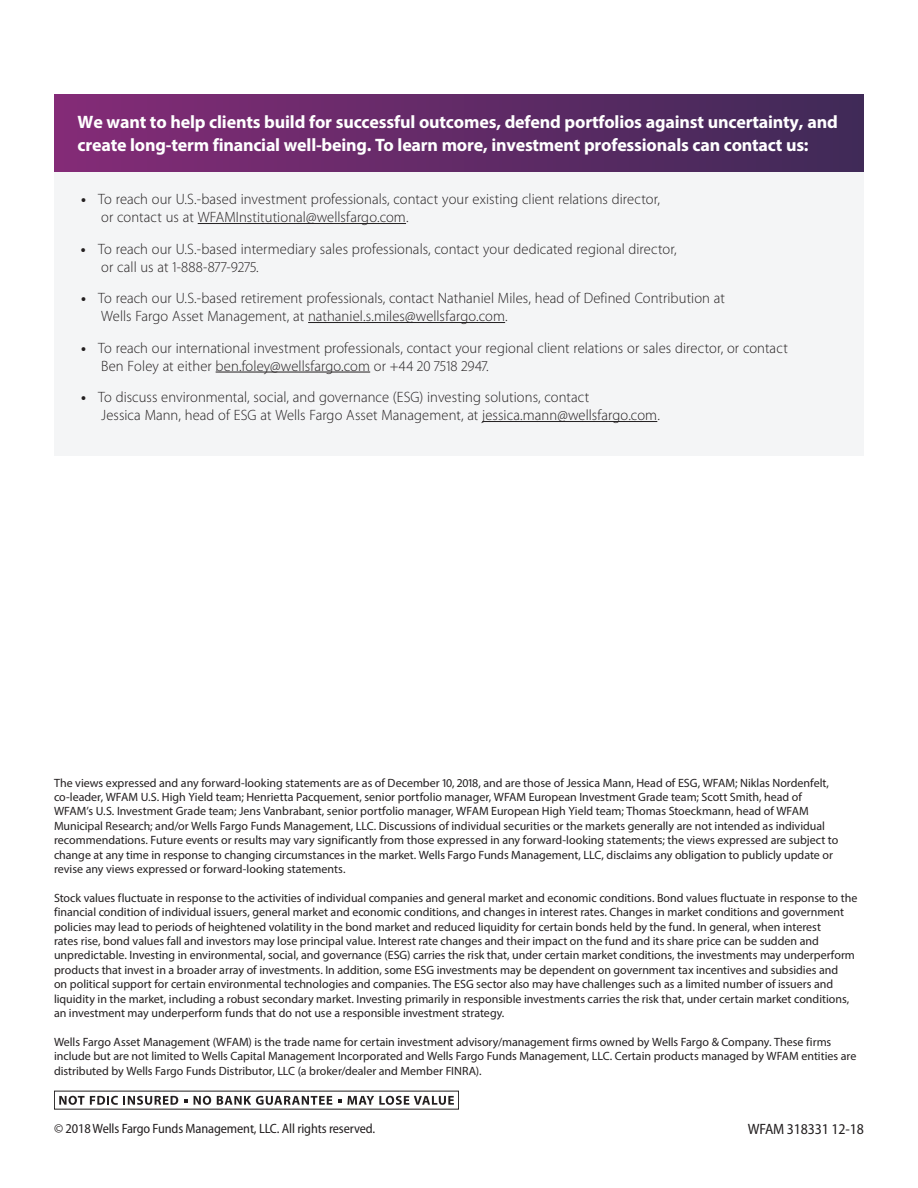
<style>
.page{position:relative;width:918px;height:1188px;background:#fff}
.page>*{position:absolute;margin:0;border:0;box-sizing:border-box;transform-origin:0 0}
.t1{font:700 18px/23.1px "Myriad Pro";letter-spacing:-.01em;color:#fff}
.t2{font:300 15px/18px "Myriad Pro";letter-spacing:.005em;color:#231f20}
.t3{font:semi-condensed 15px "Myriad Pro";letter-spacing:-.01em;color:#231f20}
.t4{font:semi-condensed 13.5px "Myriad Pro";letter-spacing:-.01em;color:#231f20}
.t5{font:12px/14.4px "Myriad Pro";color:#231f20}
.s1{font-weight:700}
</style>
<div class="page">
<div style="left:54px;top:94px;width:810px;height:78px;background:linear-gradient(to right,#842b77,#402a57)"></div>
<div style="left:54px;top:172px;width:810px;height:284px;background:#f4f5f6"></div>
<hr style="left:198px;top:223px;width:208px;height:1px;background:#231f20">
<hr style="left:308px;top:322px;width:197px;height:1px;background:#231f20">
<hr style="left:216px;top:372px;width:154px;height:1px;background:#231f20">
<hr style="left:482px;top:421px;width:175px;height:1px;background:#231f20">
<svg style="left:59px;top:1096px;width:119px;height:9px"></svg>
<svg style="left:184px;top:1099px;width:4px;height:3px"></svg>
<svg style="left:194px;top:1096px;width:17px;height:9px"></svg>
<svg style="left:217px;top:1096px;width:115px;height:9px"></svg>
<svg style="left:338px;top:1096px;width:116px;height:9px"></svg>
<p class="t1" style="left:78px;top:110px;width:762px">We want to help clients build for successful outcomes, defend portfolios against uncertainty, and create long-term financial well-being. To learn more, investment professionals can contact us:</p>
<p class="t2" style="left:101px;top:190px;width:560px;text-indent:-20px"><span class="s1">•</span> To reach our U.S.-based investment professionals, contact your existing client relations director, or contact us at WFAMInstitutional@wellsfargo.com.</p>
<p class="t2" style="left:101px;top:239px;width:577px;text-indent:-20px"><span class="s1">•</span> To reach our U.S.-based intermediary sales professionals, contact your dedicated regional director, or call us at 1-888-877-9275.</p>
<p class="t2" style="left:101px;top:289px;width:625px;text-indent:-20px"><span class="s1">•</span> To reach our U.S.-based retirement professionals, contact Nathaniel Miles, head of Defined Contribution at<br>Wells Fargo Asset Management, at nathaniel.s.miles@wellsfargo.com.</p>
<p class="t2" style="left:101px;top:338px;width:688px;text-indent:-20px"><span class="s1">•</span> To reach our international investment professionals, contact your regional client relations or sales director, or contact<br>Ben Foley at either ben.foley@wellsfargo.com or +44 20 7518 2947.</p>
<p class="t2" style="left:101px;top:388px;width:560px;text-indent:-20px"><span class="s1">•</span> To discuss environmental, social, and governance (ESG) investing solutions, contact<br>Jessica Mann, head of ESG at Wells Fargo Asset Management, at jessica.mann@wellsfargo.com.</p>
<p class="t5" style="left:54px;top:775px;width:786px">The views expressed and any forward-looking statements are as of December 10, 2018, and are those of Jessica Mann, Head of ESG, WFAM; Niklas Nordenfelt, co-leader, WFAM U.S. High Yield team; Henrietta Pacquement, senior portfolio manager, WFAM European Investment Grade team; Scott Smith, head of WFAM’s U.S. Investment Grade team; Jens Vanbrabant, senior portfolio manager, WFAM European High Yield team; Thomas Stoeckmann, head of WFAM Municipal Research; and/or Wells Fargo Funds Management, LLC. Discussions of individual securities or the markets generally are not intended as individual recommendations. Future events or results may vary significantly from those expressed in any forward-looking statements; the views expressed are subject to change at any time in response to changing circumstances in the market. Wells Fargo Funds Management, LLC, disclaims any obligation to publicly update or revise any views expressed or forward-looking statements.</p>
<p class="t5" style="left:54px;top:890px;width:805px">Stock values fluctuate in response to the activities of individual companies and general market and economic conditions. Bond values fluctuate in response to the financial condition of individual issuers, general market and economic conditions, and changes in interest rates. Changes in market conditions and government policies may lead to periods of heightened volatility in the bond market and reduced liquidity for certain bonds held by the fund. In general, when interest<br>rates rise, bond values fall and investors may lose principal value. Interest rate changes and their impact on the fund and its share price can be sudden and unpredictable. Investing in environmental, social, and governance (ESG) carries the risk that, under certain market conditions, the investments may underperform products that invest in a broader array of investments. In addition, some ESG investments may be dependent on government tax incentives and subsidies and<br>on political support for certain environmental technologies and companies. The ESG sector also may have challenges such as a limited number of issuers and liquidity in the market, including a robust secondary market. Investing primarily in responsible investments carries the risk that, under certain market conditions, an investment may underperform funds that do not use a responsible investment strategy.</p>
<p class="t5" style="left:54px;top:1034px;width:804px">Wells Fargo Asset Management (WFAM) is the trade name for certain investment advisory/management firms owned by Wells Fargo &amp; Company. These firms include but are not limited to Wells Capital Management Incorporated and Wells Fargo Funds Management, LLC. Certain products managed by WFAM entities are distributed by Wells Fargo Funds Distributor, LLC (a broker/dealer and Member FINRA).</p>
<p class="t4" style="left:54px;top:1120px;width:323px">© 2018 Wells Fargo Funds Management, LLC. All rights reserved.</p>
<p class="t3" style="left:748px;top:1120px;width:118px">WFAM 318331 12-18</p>
</div>
